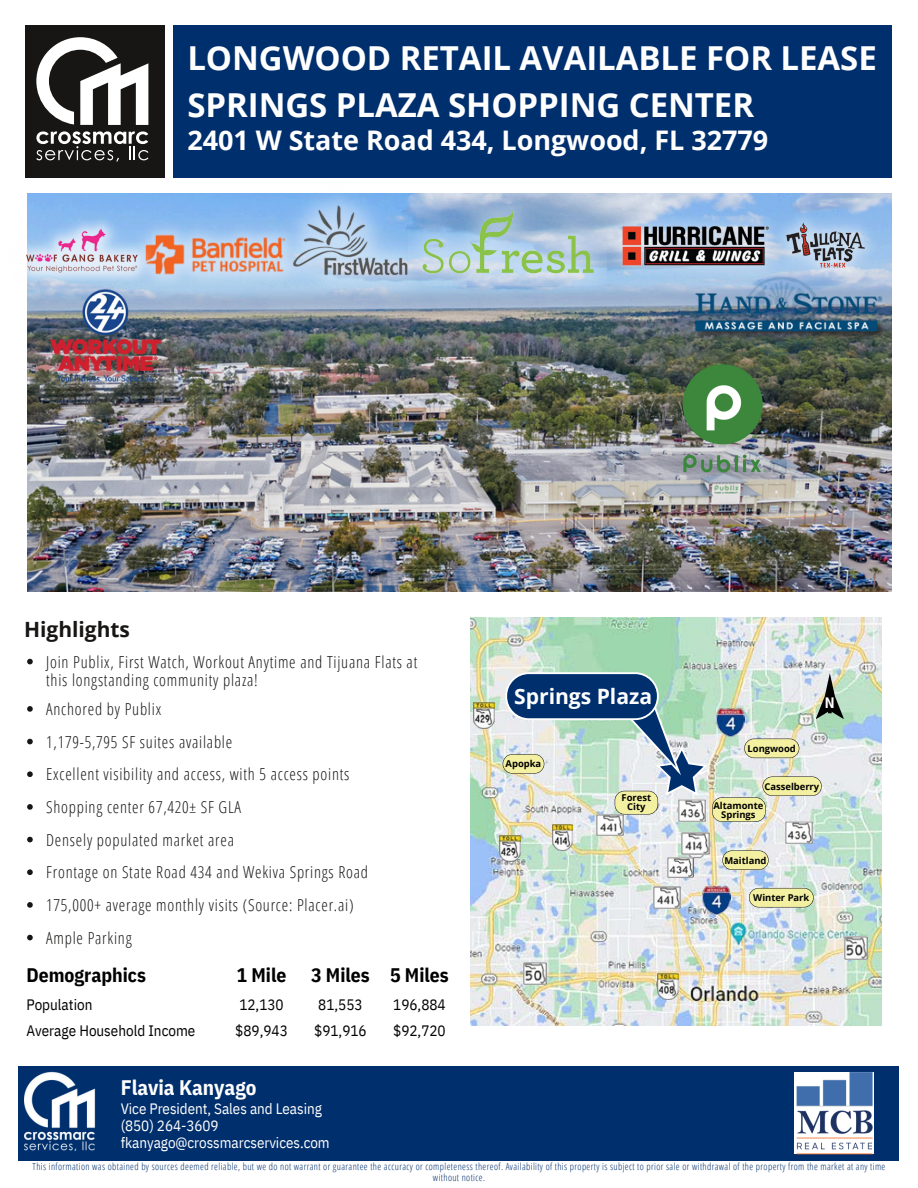
<style>
.page{position:relative;width:918px;height:1188px;background:#fff}
.page>*{position:absolute;margin:0;border:0;box-sizing:border-box;transform-origin:0 0}
.t1{font:700 33px/47.2px "Open Sans";color:#fff}
.t2{font:700 27px "Open Sans";color:#fff}
.t3{font:700 21.15px "Open Sans";color:#fff}
.t4{font:700 21px "IBM Plex Sans Cond";letter-spacing:-.005em;color:#fff}
.t5{font:700 21px "Open Sans";color:#171615}
.t6{font:700 19.5px "IBM Plex Sans Cond";color:#000}
.t7{font:300 16.5px/18px "Open Sans Condensed";letter-spacing:.045em;color:#171615}
.t8{font:15px "IBM Plex Sans Cond";color:#000}
.t9{font:15px/16.8px "IBM Plex Sans Cond";letter-spacing:-.005em;color:#fff}
.t10{font:700 15px "IBM Plex Sans Cond";color:#fff}
.t11{font:300 9.75px/11.4px "Open Sans Condensed";letter-spacing:.04em;color:#002f6d;text-align:center}
.t12{font:700 9.45px/9.4px "Open Sans";color:#000;text-align:center}
</style>
<div class="page">
<div style="left:173px;top:25px;width:718px;height:153px;background:#002f6d"></div>
<div style="left:26px;top:25px;width:139px;height:153px;background:#171615"></div>
<svg style="left:36px;top:37px;width:112px;height:88px"></svg>
<svg style="left:36px;top:131px;width:112px;height:31px"></svg>
<img style="left:470px;top:618px;width:411px;height:407px">
<img style="left:845px;top:937px;width:23px;height:22px">
<img style="left:682px;top:833px;width:27px;height:21px">
<img style="left:596px;top:822px;width:27px;height:14px">
<img style="left:552px;top:825px;width:21px;height:26px">
<img style="left:474px;top:703px;width:21px;height:26px">
<img style="left:702px;top:887px;width:28px;height:28px">
<img style="left:524px;top:962px;width:22px;height:23px">
<img style="left:499px;top:836px;width:21px;height:26px">
<img style="left:653px;top:887px;width:27px;height:21px">
<img style="left:667px;top:857px;width:27px;height:21px">
<img style="left:786px;top:822px;width:27px;height:22px">
<img style="left:658px;top:974px;width:21px;height:25px">
<svg style="left:722px;top:851px;width:47px;height:19px"></svg>
<svg style="left:749px;top:888px;width:65px;height:19px"></svg>
<img style="left:503px;top:672px;width:341px;height:150px">
<div style="left:18px;top:1067px;width:880px;height:94px;background:#002f6d"></div>
<img style="left:24px;top:1071px;width:72px;height:80px">
<img style="left:777px;top:1066px;width:113px;height:89px">
<img style="left:27px;top:194px;width:864px;height:397px">
<svg style="left:27px;top:659px;width:6px;height:5px"></svg>
<svg style="left:27px;top:706px;width:6px;height:6px"></svg>
<svg style="left:27px;top:739px;width:6px;height:5px"></svg>
<svg style="left:27px;top:771px;width:6px;height:6px"></svg>
<svg style="left:27px;top:804px;width:6px;height:6px"></svg>
<svg style="left:27px;top:837px;width:6px;height:5px"></svg>
<svg style="left:27px;top:869px;width:6px;height:6px"></svg>
<svg style="left:27px;top:902px;width:6px;height:6px"></svg>
<svg style="left:27px;top:935px;width:6px;height:5px"></svg>
<img style="left:638px;top:364px;width:172px;height:110px">
<img style="left:263px;top:193px;width:176px;height:117px">
<img style="left:157px;top:222px;width:146px;height:64px">
<img style="left:26px;top:209px;width:131px;height:83px">
<img style="left:409px;top:199px;width:198px;height:87px">
<img style="left:604px;top:217px;width:166px;height:58px">
<img style="left:770px;top:213px;width:111px;height:61px">
<img style="left:692px;top:274px;width:198px;height:83px">
<img style="left:43px;top:286px;width:126px;height:98px">
<p class="t1" style="left:187px;top:34px;width:691px">LONGWOOD RETAIL AVAILABLE FOR LEASE<br>SPRINGS PLAZA SHOPPING CENTER</p>
<p class="t2" style="left:187px;top:121px;width:582px">2401 W State Road 434, Longwood, FL 32779</p>
<p class="t5" style="left:24px;top:615px;width:107px">Highlights</p>
<p class="t7" style="left:46px;top:652px;width:373px">Join Publix, First Watch, Workout Anytime and Tijuana Flats at this longstanding community plaza!</p>
<p class="t7" style="left:46px;top:700px;width:116px">Anchored by Publix</p>
<p class="t7" style="left:46px;top:732px;width:188px">1,179-5,795 SF suites available</p>
<h3 class="t7" style="left:46px;top:765px;width:305px">Excellent visibility and access, with 5 access points</h3>
<p class="t7" style="left:46px;top:798px;width:196px">Shopping center 67,420± SF GLA</p>
<p class="t7" style="left:46px;top:830px;width:189px">Densely populated market area</p>
<h6 class="t7" style="left:46px;top:863px;width:323px">Frontage on State Road 434 and Wekiva Springs Road</h6>
<h6 class="t7" style="left:46px;top:896px;width:309px">175,000+ average monthly visits (Source: Placer.ai)</h6>
<h6 class="t7" style="left:46px;top:928px;width:87px">Ample Parking</h6>
<p class="t6" style="left:26px;top:962px;width:121px">Demographics</p>
<p class="t6" style="left:237px;top:962px;width:51px">1 Mile</p>
<p class="t6" style="left:311px;top:962px;width:60px">3 Miles</p>
<p class="t6" style="left:390px;top:962px;width:60px">5 Miles</p>
<p class="t8" style="left:26px;top:995px;width:68px">Population</p>
<p class="t8" style="left:239px;top:995px;width:46px">12,130</p>
<p class="t8" style="left:318px;top:995px;width:46px">81,553</p>
<p class="t8" style="left:393px;top:995px;width:54px">196,884</p>
<p class="t8" style="left:26px;top:1021px;width:171px">Average Household Income</p>
<p class="t8" style="left:235px;top:1021px;width:54px">$89,943</p>
<p class="t8" style="left:314px;top:1021px;width:54px">$91,916</p>
<p class="t8" style="left:393px;top:1021px;width:54px">$92,720</p>
<h6 class="t3" style="left:514px;top:681px;width:139px">Springs Plaza</h6>
<h6 class="t12" style="left:506px;top:759px;width:37px">Apopka</h6>
<p class="t12" style="left:748px;top:743px;width:50px">Longwood</p>
<h6 class="t10" style="left:825px;top:693px;width:11px">N</h6>
<p class="t12" style="left:764px;top:781px;width:56px">Casselberry</p>
<p class="t12" style="left:622px;top:793px;width:31px">Forest<br>City</p>
<p class="t12" style="left:713px;top:800px;width:51px">Altamonte<br>Springs</p>
<p class="t12" style="left:724px;top:855px;width:44px">Maitland</p>
<p class="t12" style="left:753px;top:892px;width:58px">Winter Park</p>
<p class="t4" style="left:121px;top:1073px;width:137px">Flavia Kanyago</p>
<p class="t9" style="left:121px;top:1100px;width:211px">Vice President, Sales and Leasing (850) 264-3609 fkanyago@crossmarcservices.com</p>
<p class="t11" style="left:33px;top:1160px;width:854px">This information was obtained by sources deemed reliable, but we do not warrant or guarantee the accuracy or completeness thereof. Availability of this property is subject to prior sale or withdrawal of the property from the market at any time without notice.</p>
</div>
